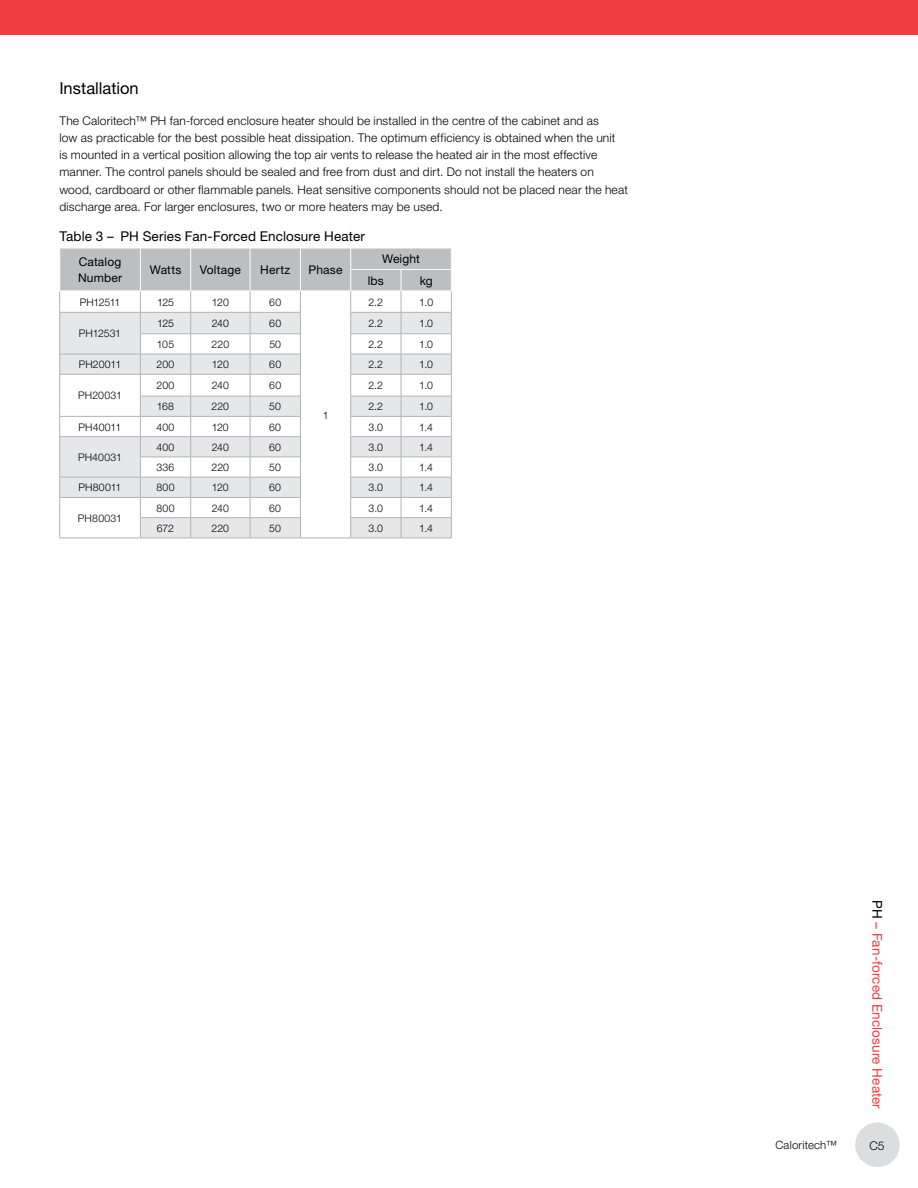
<style>
.page{position:relative;width:918px;height:1188px;background:#fff}
.page>*{position:absolute;margin:0;border:0;box-sizing:border-box;transform-origin:0 0}
.t1{font:16.5px "Helvetica Neue";color:#000}
.t2{font:13.5px "Helvetica Neue";letter-spacing:.01em;color:#000}
.t3{font:13.5px "Helvetica Neue";letter-spacing:.01em;color:#ef3d42}
.t4{font:300 12px/17.2px "Helvetica Neue";letter-spacing:.015em;color:#000}
.t5{font:12px/15.8px "Helvetica Neue";letter-spacing:.015em;color:#000}
.t6{font:300 11.4px "Helvetica Neue";letter-spacing:.015em;color:#000}
.t7{font:300 10.5px "Helvetica Neue";letter-spacing:.005em;color:#000}
.t8{font:300 10.5px "Helvetica Neue";letter-spacing:-.04em;color:#000}
.t9{font:300 10.5px "Helvetica Neue";letter-spacing:-.02em;color:#000}
.s1{color:#000}
</style>
<div class="page">
<svg style="left:0;top:0;width:1px;height:35px"></svg>
<div style="left:855px;top:1123px;width:45px;height:44px;background:#dcddde;border-radius:50%"></div>
<hr style="left:59px;top:538px;width:81px;height:1px;background:#b1b4b6">
<hr style="left:140px;top:538px;width:51px;height:1px;background:#b1b4b6">
<hr style="left:191px;top:538px;width:59px;height:1px;background:#b1b4b6">
<hr style="left:250px;top:538px;width:50px;height:1px;background:#b1b4b6">
<hr style="left:300px;top:538px;width:51px;height:1px;background:#b1b4b6">
<hr style="left:351px;top:538px;width:50px;height:1px;background:#b1b4b6">
<hr style="left:401px;top:538px;width:51px;height:1px;background:#b1b4b6">
<svg style="left:59px;top:248px;width:393px;height:290px"></svg>
<div style="left:1px;top:0;width:917px;height:35px;background:#ef3d42"></div>
<h1 class="t1" style="left:59px;top:78px;width:81px">Installation</h1>
<p class="t4" style="left:59px;top:112px;width:570px">The Caloritech™ PH fan-forced enclosure heater should be installed in the centre of the cabinet and as<br>low as practicable for the best possible heat dissipation. The optimum efficiency is obtained when the unit<br>is mounted in a vertical position allowing the top air vents to release the heated air in the most effective manner. The control panels should be sealed and free from dust and dirt. Do not install the heaters on wood, cardboard or other flammable panels. Heat sensitive components should not be placed near the heat discharge area. For larger enclosures, two or more heaters may be used.</p>
<p class="t2" style="left:59px;top:228px;width:307px">Table 3 – PH Series Fan-Forced Enclosure Heater</p>
<p class="t5" style="left:78px;top:254px;width:46px">Catalog<br>Number</p>
<p class="t5" style="left:150px;top:262px;width:33px">Watts</p>
<p class="t5" style="left:200px;top:262px;width:42px">Voltage</p>
<p class="t5" style="left:260px;top:262px;width:31px">Hertz</p>
<p class="t5" style="left:309px;top:262px;width:35px">Phase</p>
<p class="t5" style="left:368px;top:248px;width:54px;line-height:21.5px;text-indent:14px">Weight lbs</p>
<p class="t5" style="left:420px;top:273px;width:15px">kg</p>
<p class="t8" style="left:80px;top:296px;width:42px">PH12511</p>
<p class="t7" style="left:157px;top:296px;width:18px">125</p>
<p class="t7" style="left:212px;top:296px;width:18px">120</p>
<p class="t7" style="left:269px;top:296px;width:13px">60</p>
<p class="t7" style="left:369px;top:296px;width:16px">2.2</p>
<p class="t7" style="left:419px;top:296px;width:15px">1.0</p>
<p class="t9" style="left:79px;top:327px;width:44px">PH12531</p>
<p class="t7" style="left:157px;top:317px;width:18px">125</p>
<p class="t7" style="left:212px;top:317px;width:19px">240</p>
<p class="t7" style="left:269px;top:317px;width:13px">60</p>
<p class="t7" style="left:369px;top:317px;width:16px">2.2</p>
<p class="t7" style="left:419px;top:317px;width:15px">1.0</p>
<p class="t7" style="left:157px;top:338px;width:19px">105</p>
<p class="t7" style="left:212px;top:338px;width:19px">220</p>
<p class="t7" style="left:269px;top:338px;width:13px">50</p>
<p class="t7" style="left:369px;top:338px;width:16px">2.2</p>
<p class="t7" style="left:419px;top:338px;width:15px">1.0</p>
<p class="t7" style="left:79px;top:358px;width:44px">PH20011</p>
<p class="t7" style="left:157px;top:358px;width:19px">200</p>
<p class="t7" style="left:212px;top:358px;width:18px">120</p>
<p class="t7" style="left:269px;top:358px;width:13px">60</p>
<p class="t7" style="left:369px;top:358px;width:16px">2.2</p>
<p class="t7" style="left:419px;top:358px;width:15px">1.0</p>
<p class="t7" style="left:78px;top:389px;width:45px">PH20031</p>
<p class="t7" style="left:157px;top:379px;width:19px">200</p>
<p class="t7" style="left:212px;top:379px;width:19px">240</p>
<p class="t7" style="left:269px;top:379px;width:13px">60</p>
<p class="t7" style="left:369px;top:379px;width:16px">2.2</p>
<p class="t7" style="left:419px;top:379px;width:15px">1.0</p>
<p class="t7" style="left:157px;top:400px;width:19px">168</p>
<p class="t7" style="left:212px;top:400px;width:19px">220</p>
<p class="t7" style="left:269px;top:400px;width:13px">50</p>
<p class="t7" style="left:369px;top:400px;width:16px">2.2</p>
<p class="t7" style="left:419px;top:400px;width:15px">1.0</p>
<p class="t7" style="left:323px;top:408px;width:7px">1</p>
<p class="t7" style="left:79px;top:421px;width:44px">PH40011</p>
<p class="t7" style="left:156px;top:421px;width:20px">400</p>
<p class="t7" style="left:212px;top:421px;width:18px">120</p>
<p class="t7" style="left:269px;top:421px;width:13px">60</p>
<p class="t7" style="left:369px;top:421px;width:16px">3.0</p>
<p class="t7" style="left:419px;top:421px;width:15px">1.4</p>
<p class="t7" style="left:78px;top:451px;width:45px">PH40031</p>
<p class="t7" style="left:156px;top:441px;width:20px">400</p>
<p class="t7" style="left:212px;top:441px;width:19px">240</p>
<p class="t7" style="left:269px;top:441px;width:13px">60</p>
<p class="t7" style="left:369px;top:441px;width:16px">3.0</p>
<p class="t7" style="left:419px;top:441px;width:15px">1.4</p>
<p class="t7" style="left:157px;top:461px;width:19px">336</p>
<p class="t7" style="left:212px;top:461px;width:19px">220</p>
<p class="t7" style="left:269px;top:461px;width:13px">50</p>
<p class="t7" style="left:369px;top:461px;width:16px">3.0</p>
<p class="t7" style="left:419px;top:461px;width:15px">1.4</p>
<p class="t7" style="left:79px;top:481px;width:44px">PH80011</p>
<p class="t7" style="left:156px;top:481px;width:20px">800</p>
<p class="t7" style="left:212px;top:481px;width:18px">120</p>
<p class="t7" style="left:269px;top:481px;width:13px">60</p>
<p class="t7" style="left:369px;top:481px;width:16px">3.0</p>
<p class="t7" style="left:419px;top:481px;width:15px">1.4</p>
<p class="t7" style="left:78px;top:512px;width:45px">PH80031</p>
<p class="t7" style="left:156px;top:502px;width:20px">800</p>
<p class="t7" style="left:212px;top:502px;width:19px">240</p>
<p class="t7" style="left:269px;top:502px;width:13px">60</p>
<p class="t7" style="left:369px;top:502px;width:16px">3.0</p>
<p class="t7" style="left:419px;top:502px;width:15px">1.4</p>
<p class="t7" style="left:157px;top:522px;width:19px">672</p>
<p class="t7" style="left:212px;top:522px;width:19px">220</p>
<p class="t7" style="left:269px;top:522px;width:13px">50</p>
<p class="t7" style="left:369px;top:522px;width:16px">3.0</p>
<p class="t7" style="left:419px;top:522px;width:15px">1.4</p>
<p class="t3" style="left:885px;top:900px;width:210px;rotate:90deg"><span class="s1">PH</span> – Fan-forced Enclosure Heater</p>
<p class="t6" style="left:775px;top:1138px;width:63px">Caloritech™</p>
<p class="t4" style="left:869px;top:1136px;width:17px">C5</p>
</div>
